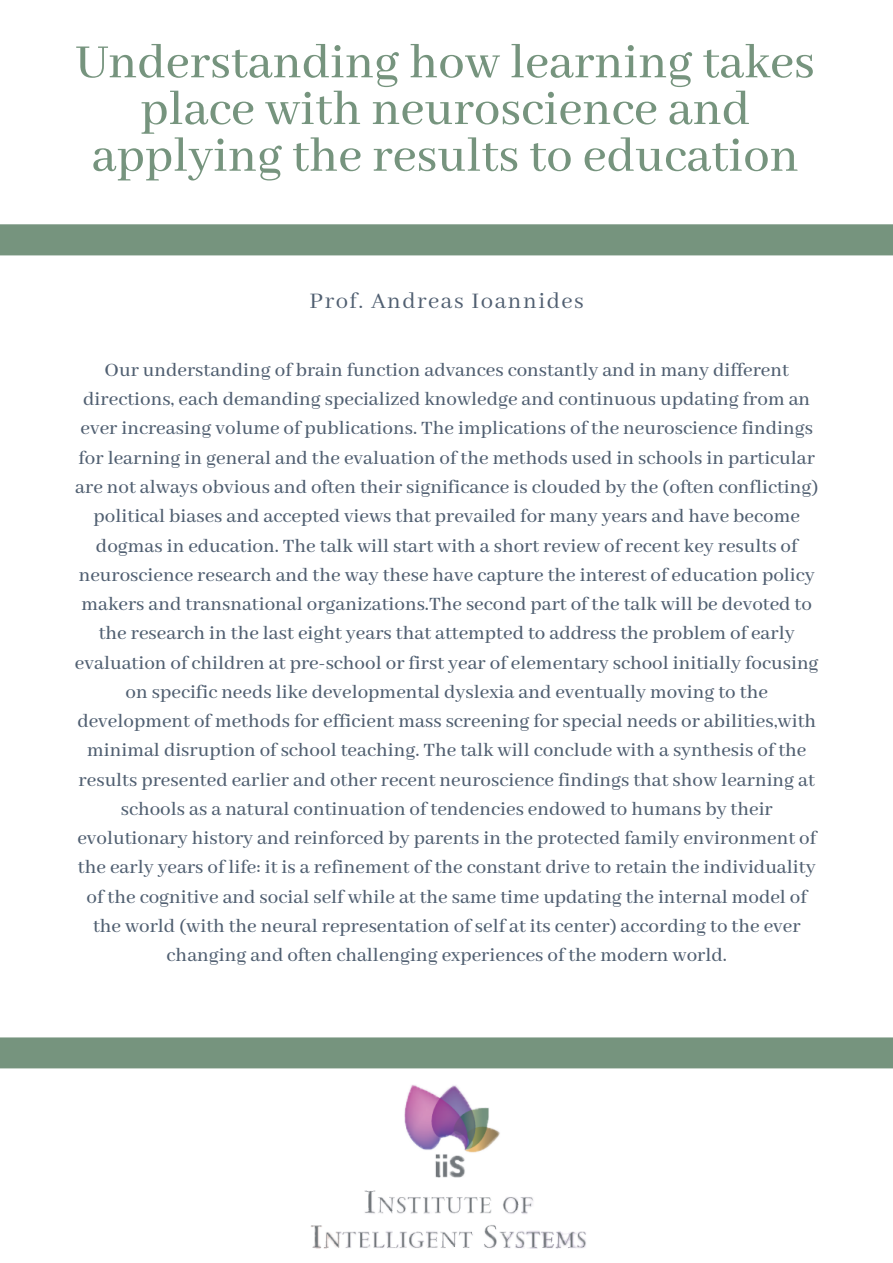
<style>
.page{position:relative;width:893px;height:1263px;background:#fff}
.page>*{position:absolute;margin:0;border:0;box-sizing:border-box;transform-origin:0 0}
.t1{font:500 52.5px/46.7px "Abhaya Libre";color:#76947e;text-align:center}
.t2{font:24.75px "Abhaya Libre";letter-spacing:.06em;color:#505f71}
.t3{font:500 21px/29.2px "Abhaya Libre";color:#505f71;text-align:center}
</style>
<div class="page">
<div style="left:0;top:224px;width:893px;height:31px;background:#76947e"></div>
<div style="left:0;top:1037px;width:893px;height:32px;background:#76947e"></div>
<img style="left:73px;top:1065px;width:751px;height:184px">
<p class="t1" style="left:76px;top:41px;width:740px">Understanding how learning takes place with neuroscience and applying the results to education</p>
<p class="t2" style="left:310px;top:287px;width:276px">Prof. Andreas Ioannides</p>
<p class="t3" style="left:75px;top:356px;width:745px">Our understanding of brain function advances constantly and in many different directions, each demanding specialized knowledge and continuous updating from an ever increasing volume of publications. The implications of the neuroscience findings for learning in general and the evaluation of the methods used in schools in particular are not always obvious and often their significance is clouded by the (often conflicting) political biases and accepted views that prevailed for many years and have become dogmas in education. The talk will start with a short review of recent key results of neuroscience research and the way these have capture the interest of education policy makers and transnational organizations.The second part of the talk will be devoted to the research in the last eight years that attempted to address the problem of early evaluation of children at pre-school or first year of elementary school initially focusing on specific needs like developmental dyslexia and eventually moving to the development of methods for efficient mass screening for special needs or abilities,with minimal disruption of school teaching. The talk will conclude with a synthesis of the results presented earlier and other recent neuroscience findings that show learning at schools as a natural continuation of tendencies endowed to humans by their evolutionary history and reinforced by parents in the protected family environment of the early years of life: it is a refinement of the constant drive to retain the individuality of the cognitive and social self while at the same time updating the internal model of the world (with the neural representation of self at its center) according to the ever changing and often challenging experiences of the modern world.</p>
</div>
